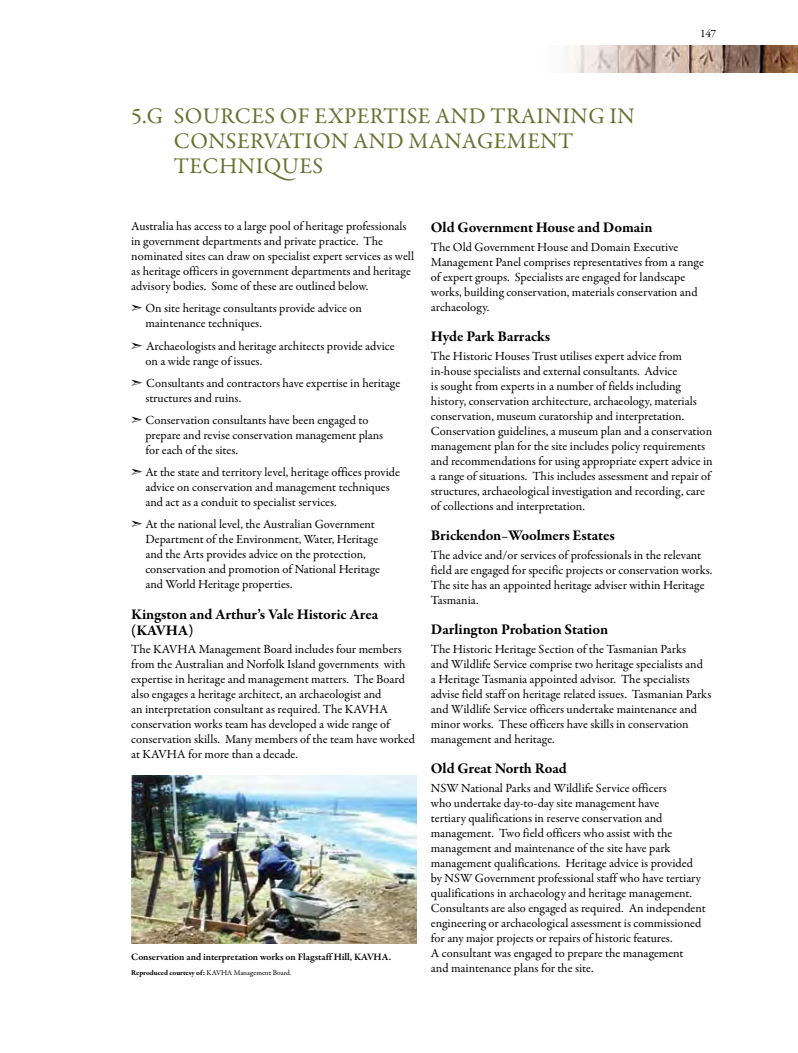
<style>
.page{position:relative;width:798px;height:1053px;background:#fff}
.page>*{position:absolute;margin:0;border:0;box-sizing:border-box;transform-origin:0 0}
.t1{font:22.5px/25px "Garamond Premr Pro";letter-spacing:.02em;color:#697130}
.t2{font:700 15px/16.2px "Garamond Premr Pro";letter-spacing:-.005em;color:#000}
.t3{font:12.5px/15px "Garamond Premr Pro";color:#000}
.t4{font:11.25px "Garamond Premr Pro";color:#000}
.t5{font:600 10px "Garamond Premr Pro";color:#000}
.t6{font:700 7.5px "Garamond Premr Pro";color:#000}
.s1{font-weight:400}
.s2{font-weight:600;font-size:12.5px}
</style>
<div class="page">
<img style="left:569px;top:46px;width:228px;height:26px">
<img style="left:131px;top:775px;width:285px;height:168px">
<h1 class="t1" style="left:174px;top:105px;width:462px;text-indent:-43px">5.G SOURCES OF EXPERTISE AND TRAINING IN<br>CONSERVATION AND MANAGEMENT<br>TECHNIQUES</h1>
<p class="t4" style="left:699px;top:28px;width:18px">147</p>
<p class="t3" style="left:131px;top:220px;width:284px">Australia has access to a large pool of heritage professionals in government departments and private practice. The nominated sites can draw on specialist expert services as well as heritage officers in government departments and heritage advisory bodies. Some of these are outlined below.</p>
<p class="t3" style="left:145px;top:302px;width:218px;text-indent:-14px">➣ On site heritage consultants provide advice on maintenance techniques.</p>
<p class="t3" style="left:145px;top:339px;width:251px;text-indent:-14px">➣ Archaeologists and heritage architects provide advice on a wide range of issues.</p>
<p class="t3" style="left:145px;top:376px;width:256px;text-indent:-14px">➣ Consultants and contractors have expertise in heritage structures and ruins.</p>
<p class="t3" style="left:145px;top:413px;width:239px;text-indent:-14px">➣ Conservation consultants have been engaged to prepare and revise conservation management plans for each of the sites.</p>
<p class="t3" style="left:145px;top:465px;width:256px;text-indent:-14px">➣ At the state and territory level, heritage offices provide advice on conservation and management techniques and act as a conduit to specialist services.</p>
<p class="t3" style="left:145px;top:517px;width:236px;text-indent:-14px">➣ At the national level, the Australian Government Department of the Environment, Water, Heritage and the Arts provides advice on the protection, conservation and promotion of National Heritage and World Heritage properties.</p>
<p class="t2" style="left:131px;top:607px;width:248px">Kingston and Arthur’s Vale Historic Area (KAVHA)</p>
<p class="t3" style="left:131px;top:643px;width:285px">The KAVHA Management Board includes four members from the Australian and Norfolk Island governments with expertise in heritage and management matters. The Board also engages a heritage architect, an archaeologist and<br>an interpretation consultant as required. The KAVHA conservation works team has developed a wide range of conservation skills. Many members of the team have worked at KAVHA for more than a decade.</p>
<p class="t5" style="left:131px;top:952px;width:261px">Conservation and interpretation works on Flagstaff Hill, KAVHA.</p>
<p class="t6" style="left:131px;top:969px;width:162px">Reproduced courtesy of: <span class="s1">KAVHA Management Board.</span></p>
<p class="t2" style="left:431px;top:220px;width:223px">Old Government House and Domain</p>
<p class="t3" style="left:431px;top:240px;width:274px">The Old Government House and Domain Executive Management Panel comprises representatives from a range of expert groups. Specialists are engaged for landscape works, building conservation, materials conservation and archaeology.</p>
<p class="t2" style="left:431px;top:329px;width:121px">Hyde Park Barracks</p>
<p class="t3" style="left:431px;top:349px;width:283px">The Historic Houses Trust utilises expert advice from in-house specialists and external consultants. Advice<br>is sought from experts in a number of fields including history, conservation architecture, archaeology, materials conservation, museum curatorship and interpretation.<br>Conservation guidelines, a museum plan and a conservation management plan for the site includes policy requirements and recommendations for using appropriate expert advice in a range of situations. This includes assessment and repair of structures, archaeological investigation and recording, care of collections and interpretation.</p>
<p class="t2" style="left:431px;top:528px;width:185px">Brickendon<span class="s2">–</span>Woolmers Estates</p>
<p class="t3" style="left:431px;top:548px;width:283px">The advice and/or services of professionals in the relevant field are engaged for specific projects or conservation works.<br>The site has an appointed heritage adviser within Heritage Tasmania.</p>
<p class="t2" style="left:431px;top:622px;width:179px">Darlington Probation Station</p>
<p class="t3" style="left:431px;top:642px;width:282px">The Historic Heritage Section of the Tasmanian Parks<br>and Wildlife Service comprise two heritage specialists and<br>a Heritage Tasmania appointed advisor. The specialists advise field staff on heritage related issues. Tasmanian Parks and Wildlife Service officers undertake maintenance and minor works. These officers have skills in conservation management and heritage.</p>
<p class="t2" style="left:431px;top:761px;width:137px">Old Great North Road</p>
<p class="t3" style="left:431px;top:781px;width:276px">NSW National Parks and Wildlife Service officers<br>who undertake day-to-day site management have<br>tertiary qualifications in reserve conservation and management. Two field officers who assist with the management and maintenance of the site have park management qualifications. Heritage advice is provided by NSW Government professional staff who have tertiary qualifications in archaeology and heritage management.<br>Consultants are also engaged as required. An independent engineering or archaeological assessment is commissioned for any major projects or repairs of historic features.<br>A consultant was engaged to prepare the management<br>and maintenance plans for the site.</p>
</div>
